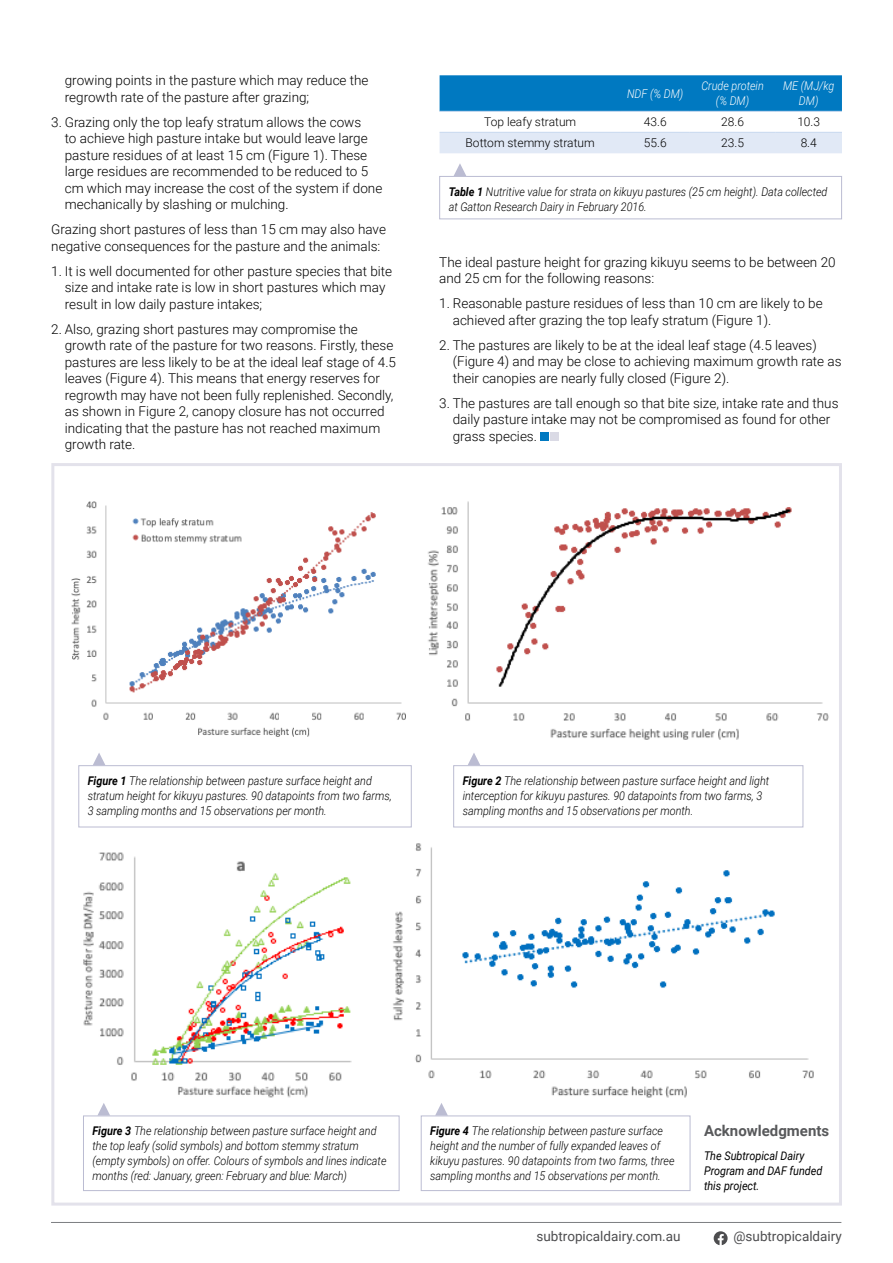
<style>
.page{position:relative;width:893px;height:1263px;background:#fff}
.page>*{position:absolute;margin:0;border:0;box-sizing:border-box;transform-origin:0 0}
.t1{font:700 15px "Roboto";color:#58595b}
.t2{font:300 13.5px/16.5px "Roboto";color:#000}
.t3{font:13.5px "Roboto";color:#4d4d4f}
.t4{font:italic 300 12px/15px "Roboto";color:#000;scale:.9 1}
.t5{font:300 12px "Roboto";color:#000}
.t6{font:italic 12px/15px "Roboto";color:#000;scale:.9 1}
.t7{font:italic 300 12px/15px "Roboto";color:#fff;text-align:center;scale:.9 1}
.s1{font-weight:700}
</style>
<div class="page">
<div style="left:440px;top:75px;width:402px;height:36px;background:#0079c1"></div>
<div style="left:440px;top:133px;width:402px;height:20px;background:#e1e9f6"></div>
<hr style="left:440px;top:111px;width:181px;height:1px;background:#c7d8ef">
<hr style="left:621px;top:111px;width:69px;height:1px;background:#c7d8ef">
<hr style="left:690px;top:111px;width:85px;height:1px;background:#c7d8ef">
<hr style="left:775px;top:111px;width:67px;height:1px;background:#c7d8ef">
<hr style="left:440px;top:132px;width:181px;height:1px;background:#c7d8ef">
<hr style="left:621px;top:132px;width:69px;height:1px;background:#c7d8ef">
<hr style="left:690px;top:132px;width:85px;height:1px;background:#c7d8ef">
<hr style="left:775px;top:132px;width:67px;height:1px;background:#c7d8ef">
<svg style="left:454px;top:164px;width:12px;height:12px"></svg>
<div style="left:439px;top:176px;width:403px;height:43px;border:1px solid #bbbcd2"></div>
<div style="left:540px;top:432px;width:9px;height:9px;background:#0079c1"></div>
<div style="left:550px;top:432px;width:9px;height:9px;background:#dadae5"></div>
<svg style="left:93px;top:753px;width:12px;height:12px"></svg>
<svg style="left:98px;top:1103px;width:12px;height:12px"></svg>
<svg style="left:468px;top:753px;width:12px;height:12px"></svg>
<svg style="left:435px;top:1103px;width:13px;height:12px"></svg>
<div style="left:78px;top:765px;width:334px;height:62px;border:1px solid #bbbcd2"></div>
<div style="left:83px;top:1115px;width:316px;height:76px;border:1px solid #bbbcd2"></div>
<div style="left:453px;top:765px;width:350px;height:62px;border:1px solid #bbbcd2"></div>
<div style="left:421px;top:1115px;width:269px;height:76px;border:1px solid #bbbcd2"></div>
<img style="left:71px;top:501px;width:335px;height:236px">
<img style="left:428px;top:501px;width:401px;height:239px">
<img style="left:83px;top:852px;width:269px;height:246px">
<img style="left:393px;top:843px;width:421px;height:255px">
<div style="left:51px;top:463px;width:791px;height:742px;border:3px solid #e3e2eb"></div>
<svg style="left:714px;top:1231px;width:14px;height:14px"></svg>
<hr style="left:51px;top:1222px;width:790px;height:1px;background:#7c7e81">
<p class="t2" style="left:65px;top:72px;width:305px">growing points in the pasture which may reduce the regrowth rate of the pasture after grazing;</p>
<p class="t2" style="left:65px;top:113px;width:319px;text-indent:-14px">3. Grazing only the top leafy stratum allows the cows<br>to achieve high pasture intake but would leave large pasture residues of at least 15 cm (Figure 1). These large residues are recommended to be reduced to 5 cm which may increase the cost of the system if done mechanically by slashing or mulching.</p>
<p class="t2" style="left:51px;top:221px;width:336px">Grazing short pastures of less than 15 cm may also have negative consequences for the pasture and the animals:</p>
<p class="t2" style="left:65px;top:262px;width:329px;text-indent:-14px">1. It is well documented for other pasture species that bite size and intake rate is low in short pastures which may result in low daily pasture intakes;</p>
<p class="t2" style="left:65px;top:320px;width:333px;text-indent:-14px">2. Also, grazing short pastures may compromise the growth rate of the pasture for two reasons. Firstly, these pastures are less likely to be at the ideal leaf stage of 4.5 leaves (Figure 4). This means that energy reserves for regrowth may have not been fully replenished. Secondly, as shown in Figure 2, canopy closure has not occurred indicating that the pasture has not reached maximum growth rate.</p>
<p class="t7" style="left:627px;top:86px;width:64px">NDF (% DM)</p>
<p class="t7" style="left:701px;top:78px;width:71px">Crude protein (% DM)</p>
<p class="t7" style="left:783px;top:78px;width:58px">ME (MJ/kg<br>DM)</p>
<p class="t5" style="left:484px;top:114px;width:94px">Top leafy stratum</p>
<p class="t5" style="left:644px;top:114px;width:24px">43.6</p>
<p class="t5" style="left:721px;top:114px;width:24px">28.6</p>
<p class="t5" style="left:797px;top:114px;width:24px">10.3</p>
<p class="t5" style="left:466px;top:135px;width:131px">Bottom stemmy stratum</p>
<p class="t5" style="left:644px;top:135px;width:24px">55.6</p>
<p class="t5" style="left:721px;top:135px;width:24px">23.5</p>
<p class="t5" style="left:801px;top:135px;width:18px">8.4</p>
<p class="t4" style="left:449px;top:183px;width:422px"><span class="s1">Table 1</span> Nutritive value for strata on kikuyu pastures (25 cm height). Data collected at Gatton Research Dairy in February 2016.</p>
<p class="t2" style="left:439px;top:253px;width:398px">The ideal pasture height for grazing kikuyu seems to be between 20 and 25 cm for the following reasons:</p>
<p class="t2" style="left:453px;top:295px;width:371px;text-indent:-14px">1. Reasonable pasture residues of less than 10 cm are likely to be achieved after grazing the top leafy stratum (Figure 1).</p>
<p class="t2" style="left:453px;top:336px;width:390px;text-indent:-14px">2. The pastures are likely to be at the ideal leaf stage (4.5 leaves) (Figure 4) and may be close to achieving maximum growth rate as their canopies are nearly fully closed (Figure 2).</p>
<p class="t2" style="left:453px;top:394px;width:387px;text-indent:-14px">3. The pastures are tall enough so that bite size, intake rate and thus daily pasture intake may not be compromised as found for other grass species.</p>
<p class="t4" style="left:88px;top:773px;width:339px"><span class="s1">Figure 1</span> The relationship between pasture surface height and stratum height for kikuyu pastures. 90 datapoints from two farms,<br>3 sampling months and 15 observations per month.</p>
<p class="t4" style="left:463px;top:773px;width:342px"><span class="s1">Figure 2</span> The relationship between pasture surface height and light interception for kikuyu pastures. 90 datapoints from two farms, 3 sampling months and 15 observations per month.</p>
<p class="t4" style="left:93px;top:1123px;width:328px"><span class="s1">Figure 3</span> The relationship between pasture surface height and the top leafy (solid symbols) and bottom stemmy stratum (empty symbols) on offer. Colours of symbols and lines indicate months (red: January, green: February and blue: March)</p>
<p class="t4" style="left:430px;top:1123px;width:273px"><span class="s1">Figure 4</span> The relationship between pasture surface height and the number of fully expanded leaves of kikuyu pastures. 90 datapoints from two farms, three sampling months and 15 observations per month.</p>
<p class="t1" style="left:704px;top:1120px;width:127px">Acknowledgments</p>
<p class="t6" style="left:704px;top:1147px;width:133px">The Subtropical Dairy<br>Program and DAF funded this project.</p>
<p class="t3" style="left:536px;top:1227px;width:146px">subtropicaldairy.com.au</p>
<p class="t3" style="left:733px;top:1227px;width:110px">@subtropicaldairy</p>
</div>
